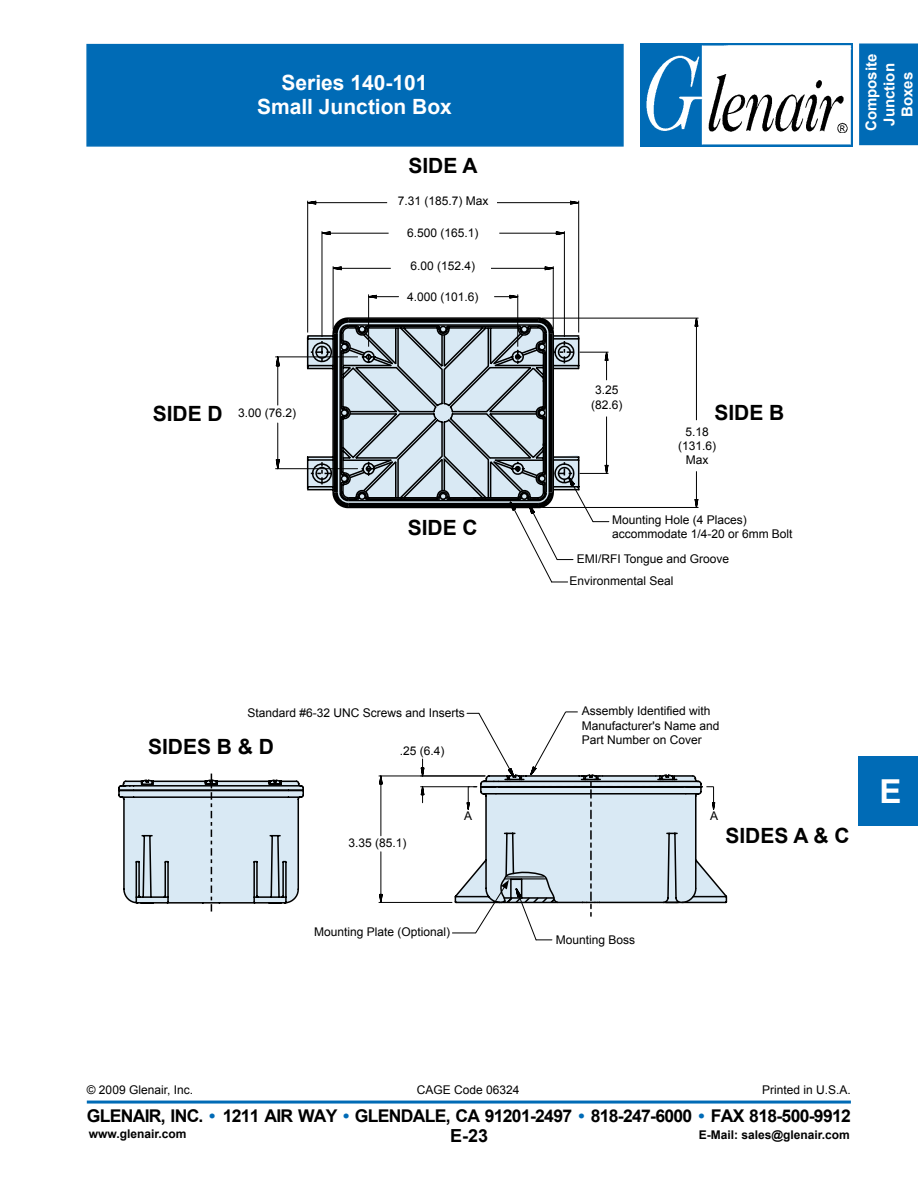
<style>
.page{position:relative;width:918px;height:1188px;background:#fff}
.page>*{position:absolute;margin:0;border:0;box-sizing:border-box;transform-origin:0 0}
.t1{font:700 33px "Arial";color:#fff}
.t2{font:700 21px "Arial";color:#000}
.t3{font:700 21px/24px "Arial";color:#fff;text-align:center}
.t4{font:700 18px "Arial";color:#000}
.t5{font:700 17.55px "Arial";letter-spacing:-.04em;color:#000}
.t6{font:700 15px/18px "Arial";color:#fff;text-align:center}
.t7{font:12px/14.4px "Arial";color:#000}
.t8{font:700 12px "Arial";color:#000}
.s1{color:#006bb6}
</style>
<div class="page">
<div style="left:86px;top:44px;width:538px;height:103px;background:#006bb6;border:2px solid #006bb6"></div>
<div style="left:859px;top:44px;width:59px;height:101px;background:#006bb6"></div>
<img style="left:641px;top:44px;width:212px;height:102px">
<img style="left:709px;top:74px;width:138px;height:58px">
<hr style="left:87px;top:1101px;width:764px;height:3px;background:#006bb6">
<div style="left:858px;top:756px;width:60px;height:69px;background:#006bb6"></div>
<hr style="left:276px;top:357px;width:82px;height:1px;background:#000">
<hr style="left:276px;top:468px;width:82px;height:1px;background:#000">
<svg style="left:276px;top:356px;width:4px;height:49px"></svg>
<svg style="left:276px;top:423px;width:4px;height:47px"></svg>
<svg style="left:302px;top:200px;width:397px;height:383px"></svg>
<svg style="left:306px;top:317px;width:275px;height:192px"></svg>
<svg style="left:311px;top:318px;width:269px;height:190px;background:#9aa3a9"></svg>
<div style="left:390px;top:190px;width:106px;height:21px;background:#fff"></div>
<svg style="left:118px;top:774px;width:186px;height:138px;background:#c1ccd4"></svg>
<svg style="left:378px;top:711px;width:350px;height:230px"></svg>
<h2 class="t3" style="left:257px;top:71px;width:196px">Series 140-101<br>Small Junction Box</h2>
<h2 class="t2" style="left:408px;top:152px;width:71px">SIDE A</h2>
<p class="t7" style="left:398px;top:193px;width:92px">7.31 (185.7) Max</p>
<p class="t7" style="left:407px;top:226px;width:73px">6.500 (165.1)</p>
<p class="t7" style="left:410px;top:259px;width:66px">6.00 (152.4)</p>
<p class="t7" style="left:407px;top:290px;width:73px">4.000 (101.6)</p>
<p class="t7" style="left:591px;top:382px;width:33px;line-height:15px;text-align:center">3.25 (82.6)</p>
<h2 class="t2" style="left:153px;top:400px;width:72px">SIDE D</h2>
<h2 class="t2" style="left:714px;top:399px;width:72px">SIDE B</h2>
<p class="t7" style="left:238px;top:406px;width:60px">3.00 (76.2)</p>
<h2 class="t2" style="left:408px;top:514px;width:72px">SIDE C</h2>
<p class="t7" style="left:678px;top:424px;width:40px;text-align:center">5.18 (131.6)<br>Max</p>
<p class="t7" style="left:612px;top:513px;width:182px">Mounting Hole (4 Places) accommodate 1/4-20 or 6mm Bolt</p>
<p class="t7" style="left:577px;top:552px;width:154px">EMI/RFI Tongue and Groove</p>
<p class="t7" style="left:569px;top:574px;width:106px">Environmental Seal</p>
<p class="t6" style="left:863px;top:131px;width:79px;rotate:-90deg">Composite<br>Junction<br>Boxes</p>
<p class="t7" style="left:248px;top:705px;width:219px">Standard #6-32 UNC Screws and Inserts</p>
<p class="t7" style="left:582px;top:704px;width:139px">Assembly Identified with<br>Manufacturer's Name and<br>Part Number on Cover</p>
<h2 class="t2" style="left:148px;top:732px;width:128px">SIDES B &amp; D</h2>
<p class="t7" style="left:400px;top:744px;width:46px">.25 (6.4)</p>
<p class="t7" style="left:348px;top:836px;width:60px">3.35 (85.1)</p>
<p class="t7" style="left:464px;top:809px;width:10px">A</p>
<p class="t7" style="left:314px;top:925px;width:137px">Mounting Plate (Optional)</p>
<p class="t7" style="left:556px;top:933px;width:81px">Mounting Boss</p>
<p class="t7" style="left:710px;top:809px;width:10px">A</p>
<h2 class="t2" style="left:725px;top:822px;width:126px">SIDES A &amp; C</h2>
<h1 class="t1" style="left:880px;top:769px;width:24px">E</h1>
<p class="t7" style="left:87px;top:1082px;width:108px">© 2009 Glenair, Inc.</p>
<p class="t7" style="left:417px;top:1083px;width:104px">CAGE Code 06324</p>
<p class="t7" style="left:762px;top:1082px;width:90px">Printed in U.S.A.</p>
<p class="t8" style="left:89px;top:1126px;width:99px">www.glenair.com</p>
<p class="t8" style="left:699px;top:1126px;width:153px">E-Mail: sales@glenair.com</p>
<h3 class="t5" style="left:87px;top:1104px;width:766px">GLENAIR, INC. <span class="s1">•</span> 1211 AIR WAY <span class="s1">•</span> GLENDALE, CA 91201-2497 <span class="s1">•</span> 818-247-6000 <span class="s1">•</span> FAX 818-500-9912</h3>
<h3 class="t4" style="left:450px;top:1124px;width:40px">E-23</h3>
</div>
